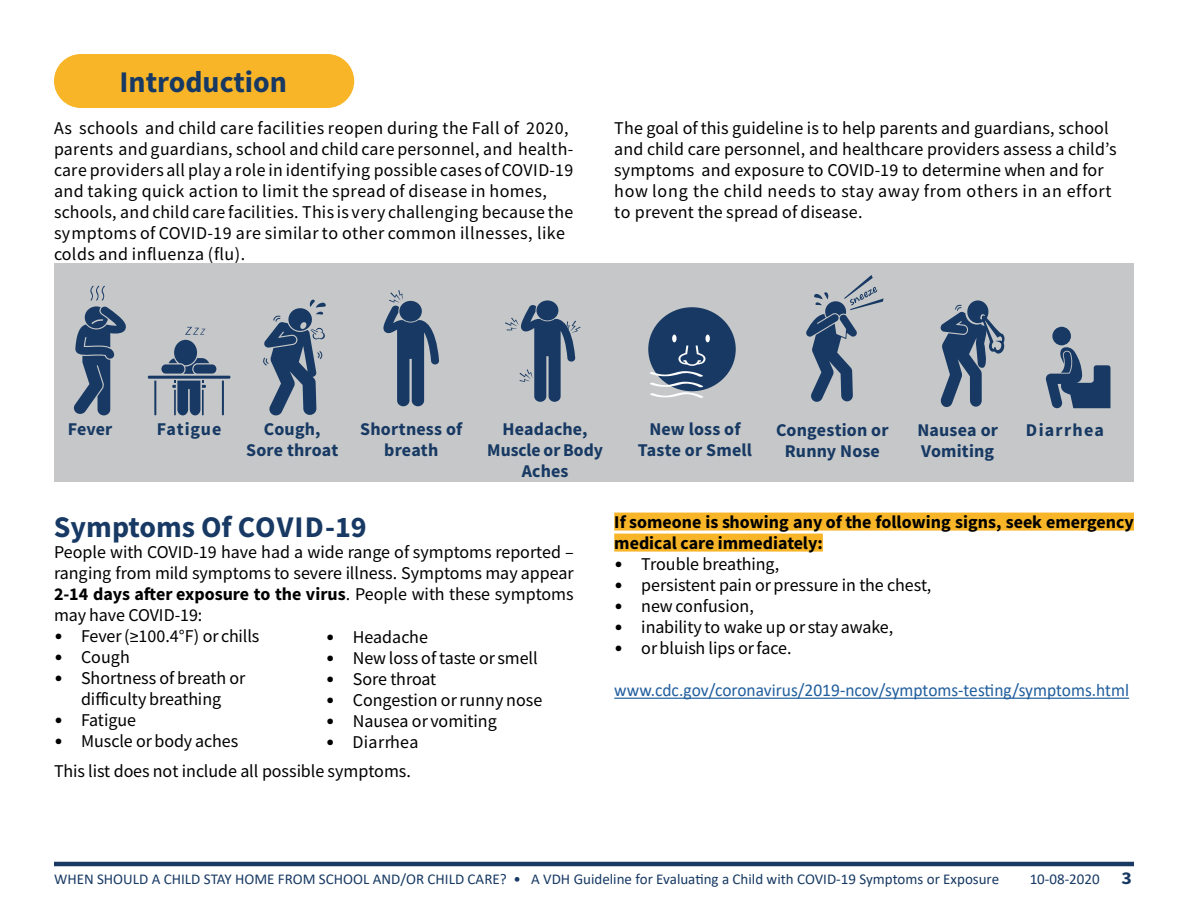
<style>
.page{position:relative;width:1188px;height:918px;background:#fff}
.page>*{position:absolute;margin:0;border:0;box-sizing:border-box;transform-origin:0 0}
.t1{font:700 30px "Source Sans Pro";color:#173963}
.t2{font:18px/21px "Source Sans Variable";letter-spacing:.03em;color:#000}
.t3{font:18px/21px "Source Sans Variable";letter-spacing:.05em;color:#173963;text-align:center}
.t4{font:18px "Calibri";color:#215e9e}
.t5{font:18px "Source Sans Variable";letter-spacing:.115em;color:#173963}
.t6{font:18px "Source Sans Variable";letter-spacing:.095em;color:#173963}
.t7{font:15px "Calibri";color:#173963}
.s1{font-family:"Calibri"}
.s2{font-family:"Source Sans Variable";font-size:18px}
</style>
<div class="page">
<hr style="left:54px;top:862px;width:1080px;height:4px;background:#173963">
<div style="left:54px;top:54px;width:300px;height:54px;background:#f7b527;border-radius:27px"></div>
<div style="left:614px;top:513px;width:520px;height:18px;background:#f7b527"></div>
<div style="left:614px;top:534px;width:209px;height:18px;background:#f7b527"></div>
<hr style="left:614px;top:698px;width:515px;height:1px;background:#215e9e">
<div style="left:54px;top:264px;width:1080px;height:218px;background:#c5c7c8"></div>
<svg style="left:383px;top:290px;width:56px;height:116px"></svg>
<svg style="left:536px;top:300px;width:22px;height:20px"></svg>
<svg style="left:505px;top:305px;width:76px;height:97px"></svg>
<svg style="left:161px;top:327px;width:55px;height:47px"></svg>
<svg style="left:172px;top:381px;width:34px;height:34px"></svg>
<hr style="left:148px;top:376px;width:83px;height:3px;background:#173963">
<svg style="left:222px;top:381px;width:2px;height:34px"></svg>
<svg style="left:154px;top:381px;width:2px;height:34px"></svg>
<svg style="left:73px;top:285px;width:53px;height:130px"></svg>
<svg style="left:263px;top:299px;width:63px;height:116px"></svg>
<svg style="left:806px;top:275px;width:78px;height:127px"></svg>
<svg style="left:940px;top:300px;width:65px;height:107px"></svg>
<div style="left:648px;top:307px;width:88px;height:84px;background:#173963;border-radius:50%"></div>
<div style="left:1052px;top:327px;width:19px;height:18px;background:#173963;border-radius:50%"></div>
<svg style="left:1046px;top:347px;width:64px;height:61px"></svg>
<svg style="left:648px;top:335px;width:62px;height:63px"></svg>
<h1 class="t1" style="left:120px;top:62px;width:169px">Introduction</h1>
<p class="t2" style="left:54px;top:117px;width:521px">As schools and child care facilities reopen during the Fall of 2020, parents and guardians, school and child care personnel, and health&shy;care providers all play a role in identifying possible cases of COVID-19 and taking quick action to limit the spread of disease in homes, schools, and child care facilities. This is very challenging because the symptoms of COVID-19 are similar to other common illnesses, like colds and influenza (flu).</p>
<p class="t2" style="left:614px;top:117px;width:504px">The goal of this guideline is to help parents and guardians, school and child care personnel, and healthcare providers assess a child’s symptoms and exposure to COVID-19 to determine when and for how long the child needs to stay away from others in an effort to prevent the spread of disease.</p>
<p class="t6" style="left:157px;top:418px;width:65px">Fatigue</p>
<p class="t3" style="left:487px;top:419px;width:116px">Headache,<br>Muscle or Body<br>Aches</p>
<p class="t3" style="left:638px;top:419px;width:115px">New loss of<br>Taste or Smell</p>
<p class="t3" style="left:776px;top:419px;width:112px">Congestion or<br>Runny Nose</p>
<p class="t3" style="left:918px;top:419px;width:80px;text-align:left">Nausea or<br>Vomiting</p>
<p class="t5" style="left:1026px;top:419px;width:79px">Diarrhea</p>
<p class="t3" style="left:68px;top:419px;width:44px">Fever</p>
<p class="t3" style="left:246px;top:419px;width:92px">Cough,<br>Sore throat</p>
<p class="t3" style="left:360px;top:419px;width:102px">Shortness of breath</p>
<h1 class="t1" style="left:54px;top:506px;width:314px">Symptoms Of COVID-19</h1>
<p class="t2" style="left:54px;top:541px;width:521px;text-align:justify">People with COVID-19 have had a wide range of symptoms reported – ranging from mild symptoms to severe illness. Symptoms may appear 2-14 days after exposure to the virus. People with these symptoms may have COVID-19:</p>
<p class="t2" style="left:54px;top:625px;width:207px"><span class="s1">•</span> Fever (≥100.4°F) or chills</p>
<p class="t2" style="left:54px;top:646px;width:77px"><span class="s1">•</span> Cough</p>
<p class="t2" style="left:54px;top:667px;width:192px;text-align:center"><span class="s1">•</span> Shortness of breath or difficulty breathing</p>
<p class="t2" style="left:54px;top:709px;width:83px"><span class="s1">•</span> Fatigue</p>
<p class="t2" style="left:54px;top:726px;width:358px;line-height:30px"><span class="s1">•</span> Muscle or body aches<br>This list does not include all possible symptoms.</p>
<p class="t2" style="left:326px;top:626px;width:103px"><span class="s1">•</span> Headache</p>
<p class="t2" style="left:326px;top:647px;width:213px"><span class="s1">•</span> New loss of taste or smell</p>
<p class="t2" style="left:326px;top:668px;width:111px"><span class="s1">•</span> Sore throat</p>
<p class="t2" style="left:326px;top:689px;width:218px"><span class="s1">•</span> Congestion or runny nose</p>
<p class="t2" style="left:326px;top:710px;width:172px"><span class="s1">•</span> Nausea or vomiting</p>
<p class="t2" style="left:326px;top:731px;width:94px"><span class="s1">•</span> Diarrhea</p>
<p class="t2" style="left:614px;top:511px;width:520px">If someone is showing any of the following signs, seek emergency medical care immediately:</p>
<p class="t2" style="left:614px;top:553px;width:166px"><span class="s1">•</span> Trouble breathing,</p>
<p class="t2" style="left:614px;top:574px;width:318px"><span class="s1">•</span> persistent pain or pressure in the chest,</p>
<p class="t2" style="left:614px;top:595px;width:140px"><span class="s1">•</span> new confusion,</p>
<p class="t2" style="left:614px;top:616px;width:280px"><span class="s1">•</span> inability to wake up or stay awake,</p>
<p class="t2" style="left:614px;top:637px;width:178px"><span class="s1">•</span> or bluish lips or face.</p>
<p class="t4" style="left:614px;top:678px;width:516px">www.cdc.gov/coronavirus/2019-ncov/symptoms-testing/symptoms.html</p>
<p class="t7" style="left:54px;top:868px;width:947px">WHEN SHOULD A CHILD STAY HOME FROM SCHOOL AND/OR CHILD CARE? • A VDH Guideline for Evaluating a Child with COVID-19 Symptoms or Exposure</p>
<p class="t7" style="left:1030px;top:868px;width:103px">10-08-2020 <span class="s2">3</span></p>
</div>
